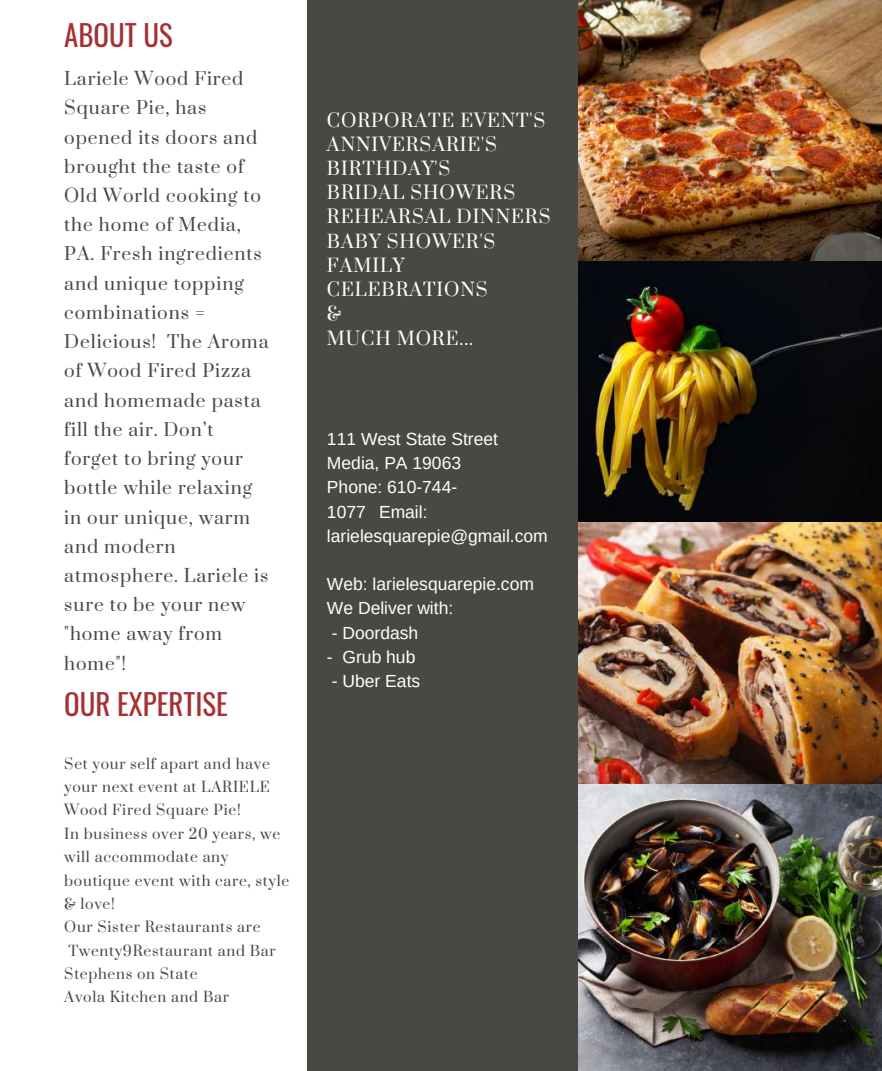
<style>
.page{position:relative;width:882px;height:1071px;background:#fff}
.page>*{position:absolute;margin:0;border:0;box-sizing:border-box;transform-origin:0 0}
.t1{font:28.88px "Oswald";color:#a63135}
.t2{font:17.85px/24.2px "Prata";letter-spacing:.05em;color:#fff}
.t3{font:17.5px/29.2px "Prata";letter-spacing:.05em;color:#4a4845}
.t4{font:17.5px/24.2px "Arimo";color:#fff}
.t5{font:14px/23.4px "Prata";letter-spacing:.05em;color:#4a4845}
</style>
<div class="page">
<div style="left:308px;top:0;width:378px;height:1071px;background:#4a4845"></div>
<img style="left:578px;top:0;width:304px;height:1071px">
<h1 class="t1" style="left:64px;top:13px;width:110px">ABOUT US</h1>
<p class="t3" style="left:64px;top:65px;width:206px">Lariele Wood Fired<br>Square Pie, has opened its doors and brought the taste of<br>Old World cooking to the home of Media,<br>PA. Fresh ingredients and unique topping combinations =<br>Delicious! The Aroma of Wood Fired Pizza and homemade pasta fill the air. Don’t forget to bring your bottle while relaxing in our unique, warm and modern atmosphere. Lariele is sure to be your new "home away from home"!</p>
<h1 class="t1" style="left:64px;top:682px;width:165px">OUR EXPERTISE</h1>
<p class="t5" style="left:64px;top:752px;width:226px">Set your self apart and have your next event at LARIELE<br>Wood Fired Square Pie!<br>In business over 20 years, we will accommodate any boutique event with care, style &amp; love!<br>Our Sister Restaurants are<br>Twenty9Restaurant and Bar<br>Stephens on State<br>Avola Kitchen and Bar</p>
<p class="t2" style="left:327px;top:109px;width:225px">CORPORATE EVENT'S<br>ANNIVERSARIE'S<br>BIRTHDAY'S<br>BRIDAL SHOWERS<br>REHEARSAL DINNERS<br>BABY SHOWER'S<br>FAMILY<br>CELEBRATIONS<br>&amp;<br>MUCH MORE...</p>
<p class="t4" style="left:327px;top:427px;width:222px">111 West State Street<br>Media, PA 19063<br>Phone: 610-744-<br>1077 Email: larielesquarepie@gmail.com</p>
<p class="t4" style="left:327px;top:572px;width:209px">Web: larielesquarepie.com<br>We Deliver with:</p>
<p class="t4" style="left:332px;top:621px;width:88px">- Doordash</p>
<p class="t4" style="left:327px;top:645px;width:90px">- Grub hub</p>
<p class="t4" style="left:332px;top:669px;width:90px">- Uber Eats</p>
</div>
